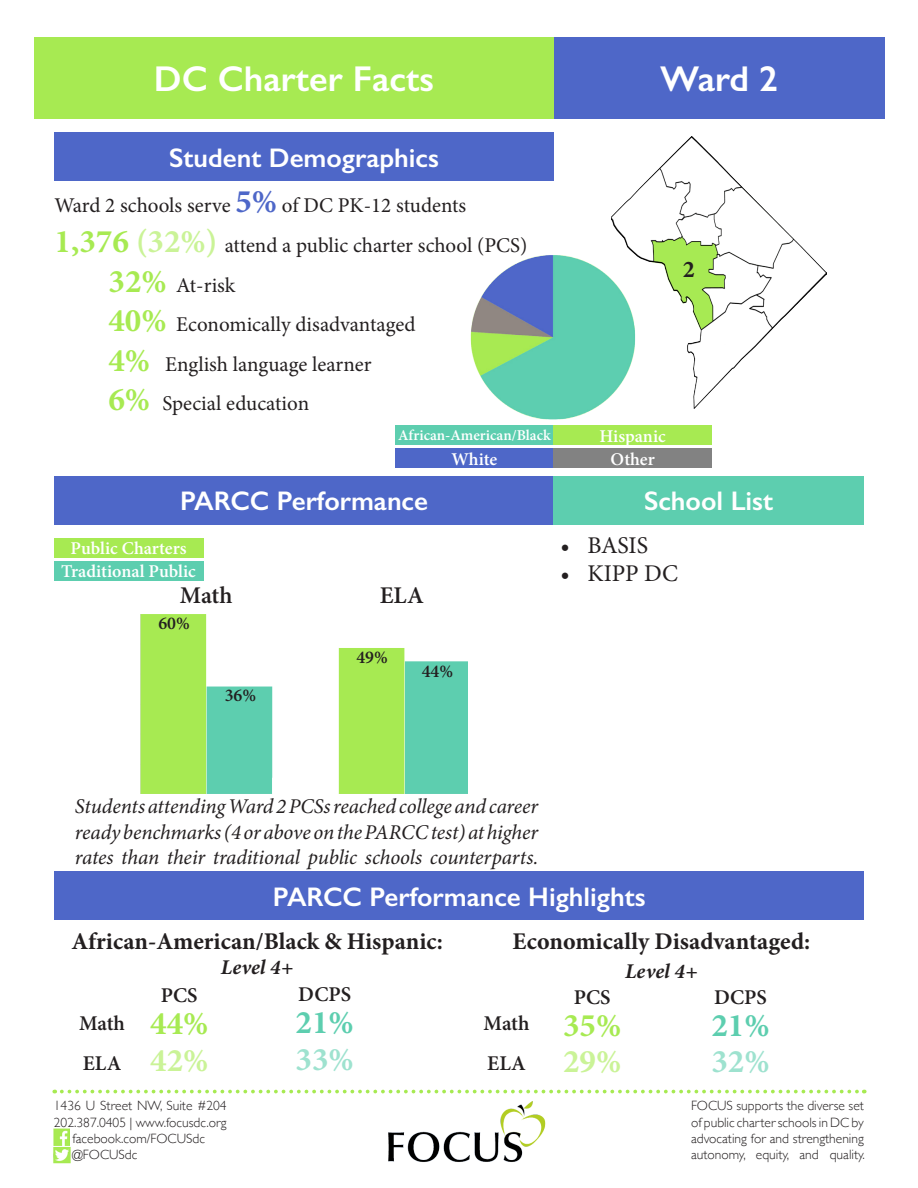
<style>
.page{position:relative;width:918px;height:1188px;background:#fff}
.page>*{position:absolute;margin:0;border:0;box-sizing:border-box;transform-origin:0 0}
.t1{font:600 36px "Gill Sans";color:#fff}
.t2{font:700 33px "Minion Pro";color:#a7ea52}
.t3{font:700 33px "Minion Pro";color:#5dceaf}
.t4{font:700 33px "Minion Pro";color:#caf397}
.t5{font:700 33px "Minion Pro";color:#9ee2cf}
.t6{font:600 27px "Gill Sans";color:#fff}
.t7{font:700 24px "Minion Pro";color:#231f20}
.t8{font:24px "Minion Pro";color:#231f20}
.t9{font:600 24px "Minion Pro";color:#231f20}
.t10{font:21px "Minion Pro";color:#231f20}
.t11{font:italic 21px/25.2px "Minion Pro";letter-spacing:-.01em;color:#231f20;text-align:justify}
.t12{font:600 21px "Minion Pro";color:#231f20}
.t13{font:italic 700 21px "Minion Pro";letter-spacing:.005em;color:#231f20}
.t14{font:600 18px/23.2px "Minion Pro";color:#fff;text-align:center}
.t15{font:600 18px "Minion Pro";color:#231f20}
.t16{font:600 15px "Minion Pro";color:#fff}
.t17{font:300 13.5px/16.2px "Gill Sans";color:#231f20;text-align:justify}
.s1{font-weight:700;font-size:33px;color:#4e67c8}
.s2{font-weight:700;font-size:33px;color:#a7ea52}
.s3{font-weight:700;font-size:33px;color:#caf397}
</style>
<div class="page">
<img style="left:389px;top:1101px;width:157px;height:61px">
<svg style="left:62px;top:1090px;width:803px;height:3px"></svg>
<div style="left:34px;top:37px;width:520px;height:82px;background:#a7ea52"></div>
<div style="left:55px;top:132px;width:499px;height:49px;background:#4e67c8"></div>
<div style="left:55px;top:476px;width:499px;height:48px;background:#4e67c8"></div>
<div style="left:554px;top:476px;width:310px;height:48px;background:#5dceaf"></div>
<div style="left:55px;top:872px;width:809px;height:48px;background:#4e67c8"></div>
<div style="left:54px;top:538px;width:149px;height:20px;background:#a7ea52"></div>
<div style="left:54px;top:561px;width:149px;height:20px;background:#5dceaf"></div>
<img style="left:53px;top:1128px;width:17px;height:17px">
<img style="left:53px;top:1147px;width:18px;height:17px">
<div style="left:395px;top:425px;width:159px;height:20px;background:#5dceaf"></div>
<div style="left:395px;top:448px;width:159px;height:20px;background:#4e67c8"></div>
<div style="left:554px;top:425px;width:158px;height:20px;background:#a7ea52"></div>
<div style="left:554px;top:448px;width:158px;height:20px;background:#828282"></div>
<img style="left:612px;top:137px;width:214px;height:271px">
<div style="left:554px;top:37px;width:331px;height:82px;background:#4e67c8"></div>
<img style="left:470px;top:245px;width:168px;height:184px">
<img style="left:140px;top:615px;width:328px;height:179px">
<div style="left:272px;top:778px;width:66px;height:31px;background:#fff"></div>
<h1 class="t1" style="left:154px;top:57px;width:281px">DC Charter Facts</h1>
<h3 class="t6" style="left:169px;top:141px;width:271px">Student Demographics</h3>
<p class="t10" style="left:55px;top:192px;width:413px">Ward 2 schools serve <span class="s1">5%</span> of DC PK-12 students</p>
<p class="t10" style="left:55px;top:231px;width:474px"><span class="s2">1,376</span> <span class="s3">(32%)</span> attend a public charter school (PCS)</p>
<p class="t10" style="left:109px;top:271px;width:128px"><span class="s2">32%</span> At-risk</p>
<p class="t10" style="left:108px;top:311px;width:308px"><span class="s2">40%</span> Economically disadvantaged</p>
<p class="t10" style="left:108px;top:350px;width:265px"><span class="s2">4%</span> English language learner</p>
<p class="t10" style="left:108px;top:390px;width:202px"><span class="s2">6%</span> Special education</p>
<p class="t16" style="left:398px;top:425px;width:154px">African-American/Black</p>
<h3 class="t14" style="left:452px;top:447px;width:47px">White</h3>
<p class="t1" style="left:660px;top:57px;width:120px">Ward 2</p>
<p class="t7" style="left:683px;top:252px;width:13px">2</p>
<h3 class="t14" style="left:600px;top:424px;width:68px">Hispanic<br>Other</h3>
<h3 class="t6" style="left:180px;top:484px;width:249px">PARCC Performance</h3>
<h3 class="t6" style="left:644px;top:484px;width:131px">School List</h3>
<h3 class="t14" style="left:61px;top:537px;width:136px">Public Charters<br>Traditional Public</h3>
<p class="t9" style="left:180px;top:579px;width:54px">Math</p>
<p class="t9" style="left:380px;top:579px;width:46px">ELA</p>
<p class="t15" style="left:158px;top:611px;width:33px">60%</p>
<p class="t15" style="left:225px;top:683px;width:33px">36%</p>
<p class="t15" style="left:356px;top:645px;width:33px">49%</p>
<p class="t15" style="left:422px;top:659px;width:33px">44%</p>
<p class="t8" style="left:561px;top:529px;width:89px">• BASIS</p>
<p class="t8" style="left:561px;top:558px;width:119px">• KIPP DC</p>
<p class="t11" style="left:75px;top:794px;width:465px">Students attending Ward 2 PCSs reached college and career ready benchmarks (4 or above on the PARCC test) at higher rates than their traditional public schools counterparts.</p>
<h3 class="t6" style="left:273px;top:880px;width:374px">PARCC Performance Highlights</h3>
<p class="t7" style="left:71px;top:925px;width:373px">African-American/Black &amp; Hispanic:</p>
<p class="t13" style="left:221px;top:953px;width:74px">Level 4+</p>
<p class="t7" style="left:512px;top:925px;width:299px">Economically Disadvantaged:</p>
<p class="t13" style="left:625px;top:956px;width:74px">Level 4+</p>
<p class="t12" style="left:79px;top:1009px;width:47px">Math</p>
<p class="t12" style="left:83px;top:1049px;width:40px">ELA</p>
<p class="t12" style="left:161px;top:981px;width:38px">PCS</p>
<p class="t12" style="left:298px;top:980px;width:54px">DCPS</p>
<p class="t12" style="left:574px;top:982px;width:38px">PCS</p>
<p class="t12" style="left:714px;top:982px;width:54px">DCPS</p>
<p class="t2" style="left:563px;top:1002px;width:60px">35%</p>
<p class="t3" style="left:711px;top:1002px;width:60px">21%</p>
<p class="t4" style="left:563px;top:1039px;width:60px">29%</p>
<p class="t5" style="left:711px;top:1039px;width:60px">32%</p>
<p class="t2" style="left:150px;top:1000px;width:60px">44%</p>
<p class="t3" style="left:296px;top:1000px;width:60px">21%</p>
<p class="t4" style="left:150px;top:1037px;width:60px">42%</p>
<p class="t5" style="left:296px;top:1037px;width:60px">33%</p>
<p class="t12" style="left:484px;top:1009px;width:47px">Math</p>
<p class="t12" style="left:487px;top:1049px;width:40px">ELA</p>
<p class="t17" style="left:54px;top:1097px;width:174px">1436 U Street NW, Suite #204</p>
<p class="t17" style="left:54px;top:1113px;width:174px">202.387.0405 | www.focusdc.org</p>
<p class="t17" style="left:73px;top:1130px;width:134px">facebook.com/FOCUSdc</p>
<p class="t17" style="left:54px;top:1146px;width:85px">@ @FOCUSdc</p>
<p class="t17" style="left:691px;top:1097px;width:175px">FOCUS supports the diverse set of public charter schools in DC by advocating for and strengthening autonomy, equity, and quality.</p>
</div>
